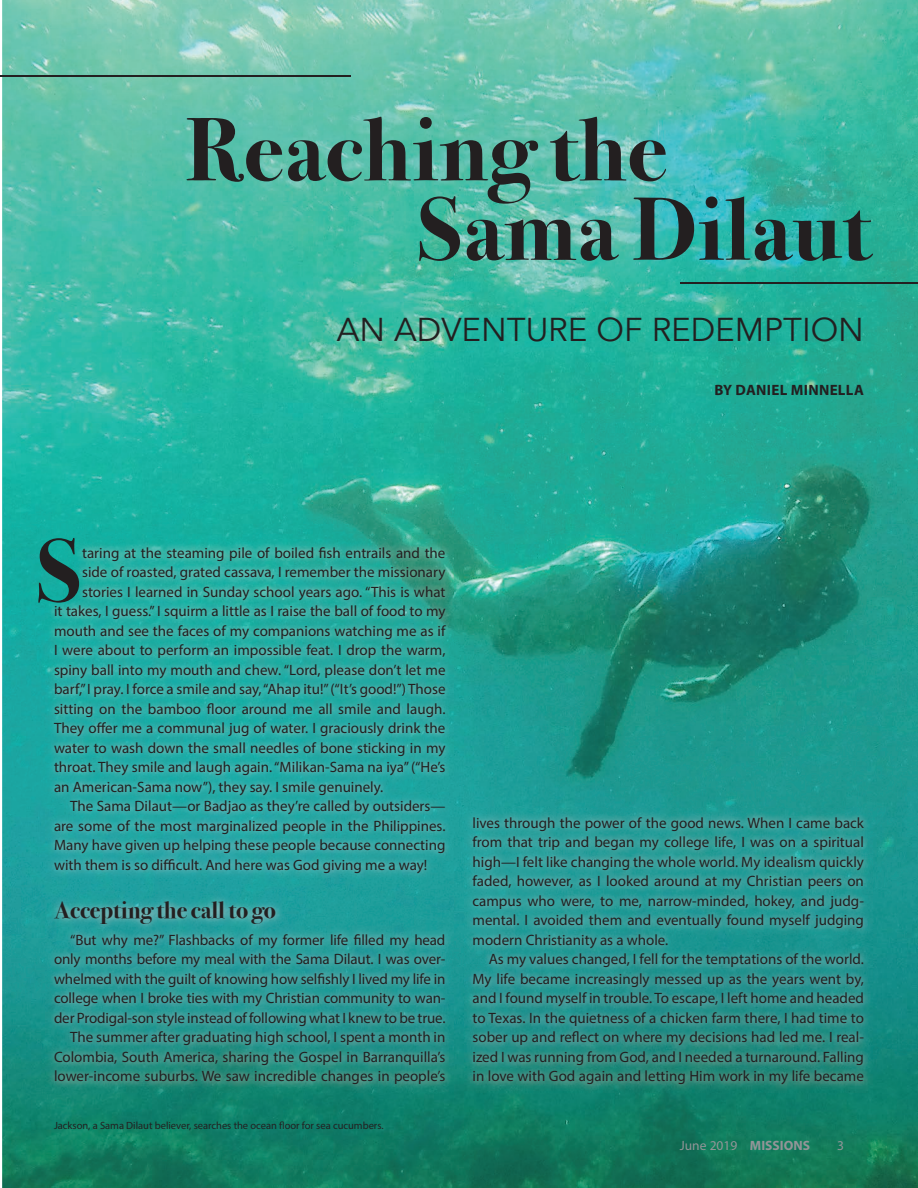
<style>
.page{position:relative;width:918px;height:1188px;background:#fff}
.page>*{position:absolute;margin:0;border:0;box-sizing:border-box;transform-origin:0 0}
.t1{font:700 90px/79.5px "Bodoni Svty Two ITCTT";letter-spacing:.01em;color:#231f20}
.t2{font:33px "Avenir";color:#231f20}
.t3{font:700 24px "Bodoni Svty Two ITCTT";color:#231f20}
.t4{font:15px/19.5px "Myriad Pro";color:#231f20;text-align:justify}
.t5{font:700 15px "Myriad Pro";letter-spacing:.02em;color:#231f20}
.t6{font:13.5px "Myriad Pro";color:#939598}
.t7{font:10.5px "Myriad Pro";color:#231f20}
.s1{font-weight:700}
</style>
<div class="page">
<img style="left:2px;top:0;width:916px;height:1188px">
<img style="left:46px;top:539px;width:408px;height:554px">
<img style="left:465px;top:809px;width:407px;height:284px">
<hr style="left:0;top:76px;width:351px;height:1px;background:#231f20">
<hr style="left:681px;top:282px;width:237px;height:1px;background:#231f20">
<h1 class="t1" style="left:418px;top:103px;width:454px;text-indent:-232px">Reaching the<br>Sama Dilaut</h1>
<h2 class="t2" style="left:337px;top:310px;width:529px">AN ADVENTURE OF REDEMPTION</h2>
<p class="t5" style="left:714px;top:380px;width:151px">BY DANIEL MINNELLA</p>
<h1 class="t1" style="left:37px;top:524px;width:46px">S</h1>
<p class="t4" style="left:82px;top:543px;width:365px">taring at the steaming pile of boiled fish entrails and the</p>
<p class="t4" style="left:82px;top:562px;width:365px">side of roasted, grated cassava, I remember the missionary</p>
<p class="t4" style="left:82px;top:582px;width:365px">stories I learned in Sunday school years ago. “This is what</p>
<p class="t4" style="left:54px;top:601px;width:393px">it takes, I guess.” I squirm a little as I raise the ball of food to my</p>
<p class="t4" style="left:54px;top:621px;width:393px">mouth and see the faces of my companions watching me as if</p>
<p class="t4" style="left:54px;top:640px;width:393px">I were about to perform an impossible feat. I drop the warm,</p>
<p class="t4" style="left:54px;top:660px;width:393px">spiny ball into my mouth and chew. “Lord, please don’t let me</p>
<p class="t4" style="left:54px;top:679px;width:393px">barf,” I pray. I force a smile and say, “Ahap itu!” (“It’s good!”) Those</p>
<p class="t4" style="left:54px;top:699px;width:393px">sitting on the bamboo floor around me all smile and laugh.</p>
<p class="t4" style="left:54px;top:718px;width:393px">They offer me a communal jug of water. I graciously drink the</p>
<p class="t4" style="left:54px;top:738px;width:393px">water to wash down the small needles of bone sticking in my</p>
<p class="t4" style="left:54px;top:757px;width:393px">throat. They smile and laugh again. “Milikan-Sama na iya” (“He’s</p>
<p class="t4" style="left:54px;top:777px;width:331px">an American-Sama now”), they say. I smile genuinely.</p>
<p class="t4" style="left:70px;top:796px;width:377px">The Sama Dilaut—or Badjao as they’re called by outsiders—</p>
<p class="t4" style="left:54px;top:816px;width:393px">are some of the most marginalized people in the Philippines.</p>
<p class="t4" style="left:54px;top:835px;width:393px">Many have given up helping these people because connecting</p>
<p class="t4" style="left:54px;top:855px;width:375px">with them is so difficult. And here was God giving me a way!</p>
<h3 class="t3" style="left:54px;top:890px;width:224px">Accepting the call to go</h3>
<p class="t4" style="left:54px;top:930px;width:393px;text-align:right">“But why me?” Flashbacks of my former life filled my head only months before my meal with the Sama Dilaut. I was over&shy;whelmed with the guilt of knowing how selfishly I lived my life in college when I broke ties with my Christian community to wan&shy;der Prodigal-son style instead of following what I knew to be true.<br>The summer after graduating high school, I spent a month in Colombia, South America, sharing the Gospel in Barranquilla’s lower-income suburbs. We saw incredible changes in people’s</p>
<p class="t7" style="left:54px;top:1119px;width:331px">Jackson, a Sama Dilaut believer, searches the ocean floor for sea cucumbers.</p>
<p class="t4" style="left:472px;top:813px;width:393px">lives through the power of the good news. When I came back from that trip and began my college life, I was on a spiritual high—I felt like changing the whole world. My idealism quickly faded, however, as I looked around at my Christian peers on campus who were, to me, narrow-minded, hokey, and judg&shy;mental. I avoided them and eventually found myself judging modern Christianity as a whole.</p>
<p class="t4" style="left:472px;top:949px;width:393px;text-indent:16px">As my values changed, I fell for the temptations of the world.<br>My life became increasingly messed up as the years went by, and I found myself in trouble. To escape, I left home and headed to Texas. In the quietness of a chicken farm there, I had time to sober up and reflect on where my decisions had led me. I real&shy;ized I was running from God, and I needed a turnaround. Falling in love with God again and letting Him work in my life became</p>
<p class="t6" style="left:680px;top:1137px;width:132px">June 2019 <span class="s1">MISSIONS</span></p>
<p class="t6" style="left:837px;top:1137px;width:8px">3</p>
</div>
